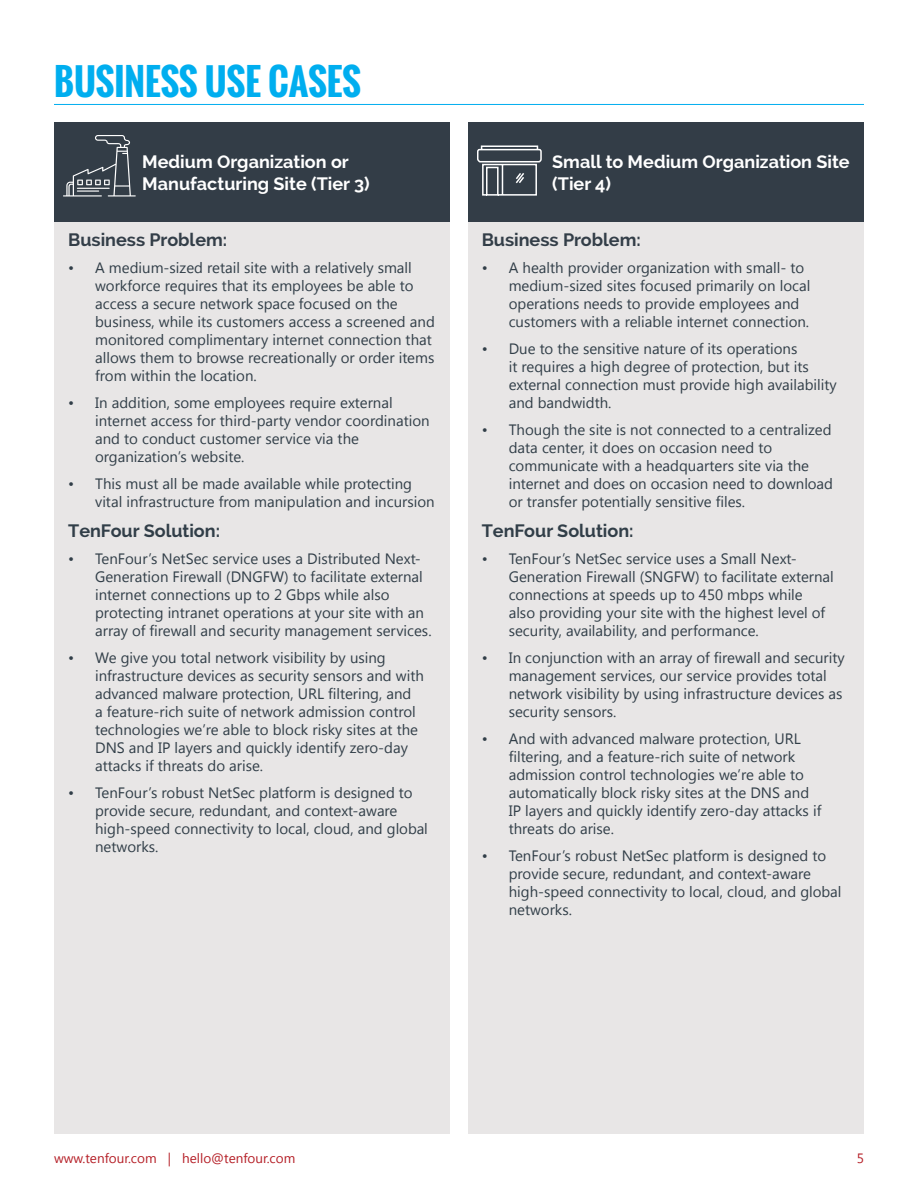
<style>
.page{position:relative;width:918px;height:1188px;background:#fff}
.page>*{position:absolute;margin:0;border:0;box-sizing:border-box;transform-origin:0 0}
.Section_Header{font:700 36px "Oswald";color:#00aeef}
.Image_Caption{font:700 18px/21.6px "Raleway";color:#fff}
.Image_Caption-2{font:700 18px "Raleway";color:#333e48}
.t1{font:700 18px "Raleway";color:#313e48}
.t2{font:15px/18px "Segoe UI";color:#313e48}
.t3{font:13.5px "Segoe UI";color:#b51f27}
</style>
<div class="page">
<div style="left:54px;top:122px;width:396px;height:1012px;background:#e8e6e6"></div>
<div style="left:54px;top:122px;width:396px;height:99px;background:#333d47"></div>
<div style="left:468px;top:122px;width:396px;height:1012px;background:#e8e6e6"></div>
<div style="left:468px;top:122px;width:396px;height:99px;background:#333d47"></div>
<hr style="left:54px;top:104px;width:810px;height:1px;background:#00aeef">
<svg style="left:63px;top:135px;width:73px;height:61px"></svg>
<svg style="left:477px;top:145px;width:65px;height:51px"></svg>
<p class="Section_Header" style="left:54px;top:55px;width:308px">BUSINESS USE CASES</p>
<p class="Image_Caption" style="left:142px;top:151px;width:229px">Medium Organization or<br>Manufacturing Site (Tier 3)</p>
<p class="Image_Caption" style="left:552px;top:151px;width:299px">Small to Medium Organization Site (Tier 4)</p>
<p class="Image_Caption-2" style="left:68px;top:229px;width:161px">Business Problem:</p>
<p class="t2" style="left:95px;top:258px;width:341px;text-indent:-27px">• A medium-sized retail site with a relatively small workforce requires that its employees be able to access a secure network space focused on the business, while its customers access a screened and monitored complimentary internet connection that allows them to browse recreationally or order items from within the location.</p>
<p class="t2" style="left:95px;top:393px;width:336px;text-indent:-27px">• In addition, some employees require external internet access for third-party vendor coordination and to conduct customer service via the organization’s website.</p>
<p class="t2" style="left:95px;top:474px;width:341px;text-indent:-27px">• This must all be made available while protecting vital infrastructure from manipulation and incursion</p>
<p class="t1" style="left:68px;top:521px;width:153px">TenFour Solution:</p>
<p class="t2" style="left:95px;top:549px;width:338px;text-indent:-27px">• TenFour’s NetSec service uses a Distributed Next-Generation Firewall (DNGFW) to facilitate external internet connections up to 2 Gbps while also protecting intranet operations at your site with an array of firewall and security management services.</p>
<p class="t2" style="left:95px;top:648px;width:330px;text-indent:-27px">• We give you total network visibility by using infrastructure devices as security sensors and with advanced malware protection, URL filtering, and<br>a feature-rich suite of network admission control technologies we’re able to block risky sites at the DNS and IP layers and quickly identify zero-day attacks if threats do arise.</p>
<p class="t2" style="left:95px;top:783px;width:334px;text-indent:-27px">• TenFour’s robust NetSec platform is designed to provide secure, redundant, and context-aware high-speed connectivity to local, cloud, and global networks.</p>
<p class="Image_Caption-2" style="left:482px;top:229px;width:161px">Business Problem:</p>
<p class="t2" style="left:509px;top:258px;width:303px;text-indent:-27px">• A health provider organization with small- to medium-sized sites focused primarily on local operations needs to provide employees and customers with a reliable internet connection.</p>
<p class="t2" style="left:509px;top:339px;width:330px;text-indent:-27px">• Due to the sensitive nature of its operations<br>it requires a high degree of protection, but its external connection must provide high availability and bandwidth.</p>
<p class="t2" style="left:509px;top:420px;width:326px;text-indent:-27px">• Though the site is not connected to a centralized data center, it does on occasion need to communicate with a headquarters site via the internet and does on occasion need to download or transfer potentially sensitive files.</p>
<p class="t1" style="left:482px;top:521px;width:153px">TenFour Solution:</p>
<p class="t2" style="left:509px;top:549px;width:327px;text-indent:-27px">• TenFour’s NetSec service uses a Small Next-Generation Firewall (SNGFW) to facilitate external connections at speeds up to 450 mbps while<br>also providing your site with the highest level of security, availability, and performance.</p>
<p class="t2" style="left:509px;top:648px;width:338px;text-indent:-27px">• In conjunction with an array of firewall and security management services, our service provides total network visibility by using infrastructure devices as security sensors.</p>
<p class="t2" style="left:509px;top:729px;width:314px;text-indent:-27px">• And with advanced malware protection, URL filtering, and a feature-rich suite of network admission control technologies we’re able to automatically block risky sites at the DNS and IP layers and quickly identify zero-day attacks if threats do arise.</p>
<p class="t2" style="left:509px;top:846px;width:334px;text-indent:-27px">• TenFour’s robust NetSec platform is designed to provide secure, redundant, and context-aware high-speed connectivity to local, cloud, and global networks.</p>
<p class="t3" style="left:54px;top:1149px;width:243px">www.tenfour.com | hello@tenfour.com</p>
<p class="t3" style="left:857px;top:1149px;width:9px">5</p>
</div>
